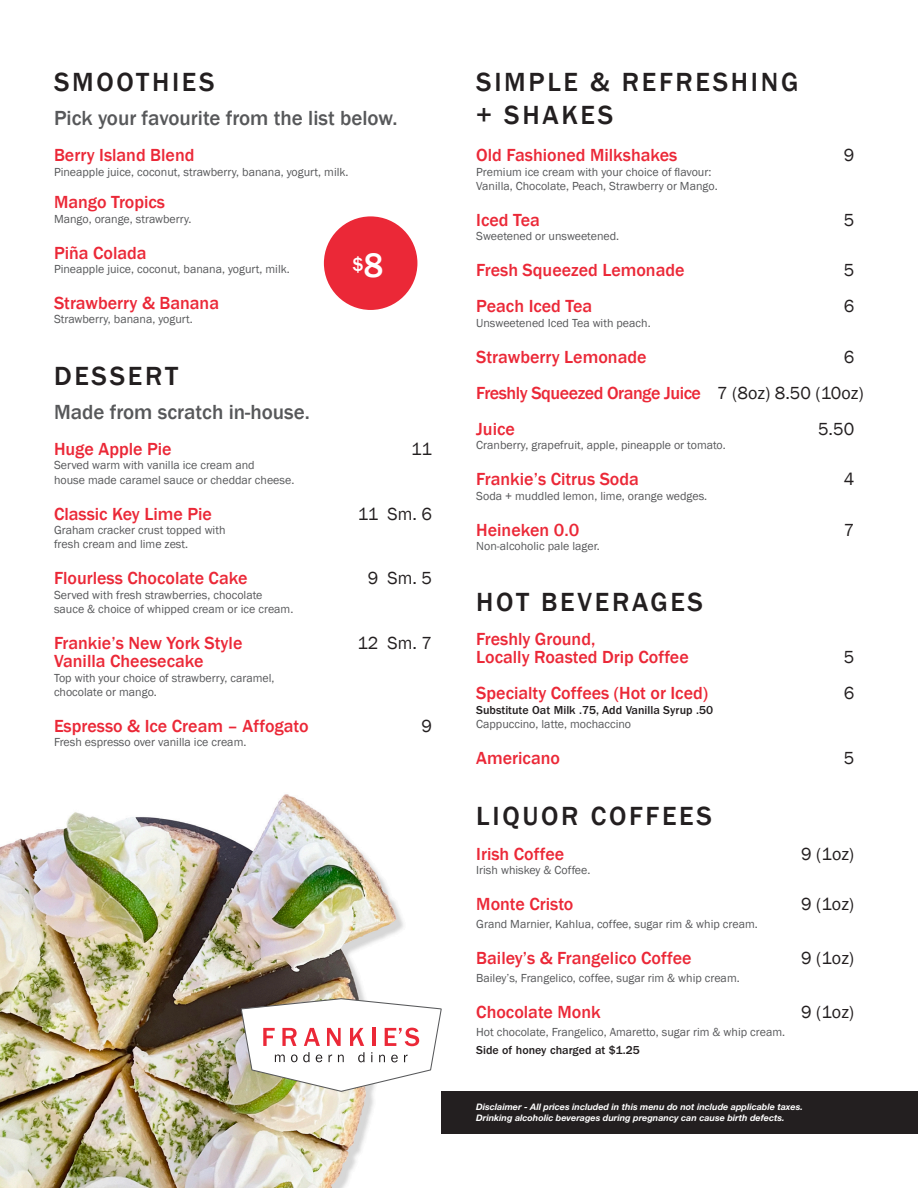
<style>
.page{position:relative;width:918px;height:1188px;background:#fff}
.page>*{position:absolute;margin:0;border:0;box-sizing:border-box;transform-origin:0 0}
.t1{font:500 27px/32.4px "Franklin Gothic";letter-spacing:.1em;color:#231f20}
.t2{font:500 21px "Franklin Gothic";color:#57585a}
.t3{font:500 20.4px "Franklin Gothic";color:#fff;scale:.95 1}
.t4{font:500 18px/18px "Franklin Gothic";color:#eb2837}
.t5{font:18px "Franklin Gothic";color:#231f20}
.t6{font:500 18px/36px "Franklin Gothic";letter-spacing:-.025em;color:#eb2837}
.t7{font:12px/14.4px "Franklin Gothic";color:#57585a}
.t8{font:500 12px "ITC Franklin Gothic Std";color:#231f20}
.t9{font:italic 700 9px/10.8px "Helvetica Neue LT Std";color:#fff}
.s1{font-size:34.95px}
.s2{font-weight:400;color:#231f20}
</style>
<div class="page">
<img style="left:0;top:794px;width:448px;height:394px">
<div style="left:324px;top:216px;width:93px;height:94px;background:#eb2837;border-radius:50%"></div>
<div style="left:442px;top:1092px;width:476px;height:42px;background:#231f20"></div>
<svg style="left:240px;top:997px;width:202px;height:96px"></svg>
<h1 class="t1" style="left:54px;top:66px;width:162px">SMOOTHIES</h1>
<h2 class="t2" style="left:54px;top:105px;width:345px">Pick your favourite from the list below.</h2>
<h3 class="t4" style="left:54px;top:147px;width:142px">Berry Island Blend</h3>
<p class="t7" style="left:54px;top:165px;width:296px">Pineapple juice, coconut, strawberry, banana, yogurt, milk.</p>
<h3 class="t4" style="left:54px;top:193px;width:113px">Mango Tropics</h3>
<p class="t7" style="left:54px;top:212px;width:139px">Mango, orange, strawberry.</p>
<h3 class="t4" style="left:54px;top:244px;width:94px">Piña Colada</h3>
<p class="t7" style="left:54px;top:262px;width:237px">Pineapple juice, coconut, banana, yogurt, milk.</p>
<h3 class="t4" style="left:54px;top:294px;width:167px">Strawberry &amp; Banana</h3>
<p class="t7" style="left:54px;top:313px;width:140px">Strawberry, banana, yogurt.</p>
<h3 class="t3" style="left:352px;top:252px;width:34px">$<span class="s1">8</span></h3>
<h1 class="t1" style="left:54px;top:360px;width:126px">DESSERT</h1>
<h2 class="t2" style="left:54px;top:399px;width:257px">Made from scratch in-house.</h2>
<h3 class="t4" style="left:54px;top:440px;width:119px">Huge Apple Pie</h3>
<h3 class="t5" style="left:411px;top:438px;width:22px">11</h3>
<p class="t7" style="left:54px;top:458px;width:242px">Served warm with vanilla ice cream and<br>house made caramel sauce or cheddar cheese.</p>
<h3 class="t4" style="left:54px;top:505px;width:160px">Classic Key Lime Pie</h3>
<h3 class="t5" style="left:358px;top:502px;width:76px">11 Sm. 6</h3>
<p class="t7" style="left:54px;top:523px;width:173px">Graham cracker crust topped with fresh cream and lime zest.</p>
<h3 class="t4" style="left:54px;top:570px;width:195px">Flourless Chocolate Cake</h3>
<h3 class="t5" style="left:368px;top:567px;width:65px">9 Sm. 5</h3>
<p class="t7" style="left:54px;top:588px;width:241px">Served with fresh strawberries, chocolate sauce &amp; choice of whipped cream or ice cream.</p>
<h3 class="t4" style="left:54px;top:634px;width:190px">Frankie’s New York Style</h3>
<h3 class="t5" style="left:357px;top:632px;width:76px">12 Sm. 7</h3>
<h3 class="t4" style="left:54px;top:652px;width:151px">Vanilla Cheesecake</h3>
<p class="t7" style="left:54px;top:671px;width:222px">Top with your choice of strawberry, caramel, chocolate or mango.</p>
<h3 class="t4" style="left:54px;top:717px;width:256px">Espresso &amp; Ice Cream – Affogato</h3>
<h3 class="t5" style="left:421px;top:715px;width:12px">9</h3>
<p class="t7" style="left:54px;top:736px;width:194px">Fresh espresso over vanilla ice cream.</p>
<h1 class="t1" style="left:476px;top:66px;width:324px">SIMPLE &amp; REFRESHING + SHAKES</h1>
<h3 class="t4" style="left:476px;top:146px;width:203px">Old Fashioned Milkshakes</h3>
<h3 class="t5" style="left:844px;top:144px;width:12px">9</h3>
<p class="t7" style="left:476px;top:165px;width:243px">Premium ice cream with your choice of flavour:<br>Vanilla, Chocolate, Peach, Strawberry or Mango.</p>
<h3 class="t4" style="left:476px;top:211px;width:65px">Iced Tea</h3>
<h3 class="t5" style="left:844px;top:209px;width:12px">5</h3>
<p class="t7" style="left:476px;top:229px;width:144px">Sweetened or unsweetened.</p>
<h3 class="t4" style="left:476px;top:262px;width:210px">Fresh Squeezed Lemonade</h3>
<h3 class="t5" style="left:844px;top:259px;width:12px">5</h3>
<h3 class="t4" style="left:476px;top:298px;width:118px">Peach Iced Tea</h3>
<h3 class="t5" style="left:844px;top:295px;width:12px">6</h3>
<p class="t7" style="left:476px;top:316px;width:176px">Unsweetened Iced Tea with peach.</p>
<h3 class="t4" style="left:476px;top:348px;width:172px">Strawberry Lemonade</h3>
<h3 class="t6" style="left:476px;top:339px;width:389px;text-indent:367px"><span class="s2">6<br></span>Freshly Squeezed Orange Juice <span class="s2">7 (8oz) 8.50 (10oz)<br></span>Juice</h3>
<h3 class="t5" style="left:818px;top:418px;width:38px">5.50</h3>
<p class="t7" style="left:476px;top:438px;width:251px">Cranberry, grapefruit, apple, pineapple or tomato.</p>
<h3 class="t4" style="left:476px;top:470px;width:164px">Frankie’s Citrus Soda</h3>
<h3 class="t5" style="left:844px;top:468px;width:12px">4</h3>
<p class="t7" style="left:476px;top:489px;width:233px">Soda + muddled lemon, lime, orange wedges.</p>
<h3 class="t4" style="left:476px;top:521px;width:105px">Heineken 0.0</h3>
<h3 class="t5" style="left:844px;top:518px;width:12px">7</h3>
<p class="t7" style="left:476px;top:539px;width:125px">Non-alcoholic pale lager.</p>
<h1 class="t1" style="left:476px;top:586px;width:228px">HOT BEVERAGES</h1>
<h3 class="t4" style="left:476px;top:631px;width:214px">Freshly Ground,<br>Locally Roasted Drip Coffee</h3>
<h3 class="t5" style="left:844px;top:646px;width:12px">5</h3>
<h3 class="t4" style="left:476px;top:685px;width:233px">Specialty Coffees (Hot or Iced)</h3>
<h3 class="t5" style="left:844px;top:682px;width:12px">6</h3>
<p class="t8" style="left:476px;top:703px;width:238px">Substitute Oat Milk .75, Add Vanilla Syrup .50</p>
<p class="t7" style="left:476px;top:717px;width:156px">Cappuccino, latte, mochaccino</p>
<h3 class="t4" style="left:476px;top:749px;width:85px">Americano</h3>
<h3 class="t5" style="left:844px;top:747px;width:12px">5</h3>
<h1 class="t1" style="left:476px;top:800px;width:237px">LIQUOR COFFEES</h1>
<h3 class="t4" style="left:476px;top:845px;width:90px">Irish Coffee</h3>
<h3 class="t5" style="left:801px;top:842px;width:55px">9 (1oz)</h3>
<p class="t7" style="left:476px;top:863px;width:116px">Irish whiskey &amp; Coffee.</p>
<h3 class="t4" style="left:476px;top:895px;width:99px">Monte Cristo</h3>
<h3 class="t5" style="left:801px;top:893px;width:55px">9 (1oz)</h3>
<p class="t7" style="left:476px;top:917px;width:283px">Grand Marnier, Kahlua, coffee, sugar rim &amp; whip cream.</p>
<h3 class="t4" style="left:476px;top:949px;width:217px">Bailey’s &amp; Frangelico Coffee</h3>
<h3 class="t5" style="left:801px;top:947px;width:55px">9 (1oz)</h3>
<p class="t7" style="left:476px;top:971px;width:265px">Bailey’s, Frangelico, coffee, sugar rim &amp; whip cream.</p>
<h3 class="t4" style="left:476px;top:1003px;width:126px">Chocolate Monk</h3>
<h3 class="t5" style="left:801px;top:1001px;width:55px">9 (1oz)</h3>
<p class="t7" style="left:476px;top:1025px;width:310px">Hot chocolate, Frangelico, Amaretto, sugar rim &amp; whip cream.</p>
<p class="t8" style="left:476px;top:1043px;width:165px">Side of honey charged at $1.25</p>
<p class="t9" style="left:476px;top:1102px;width:328px">Disclaimer - All prices included in this menu do not include applicable taxes.<br>Drinking alcoholic beverages during pregnancy can cause birth defects.</p>
</div>
